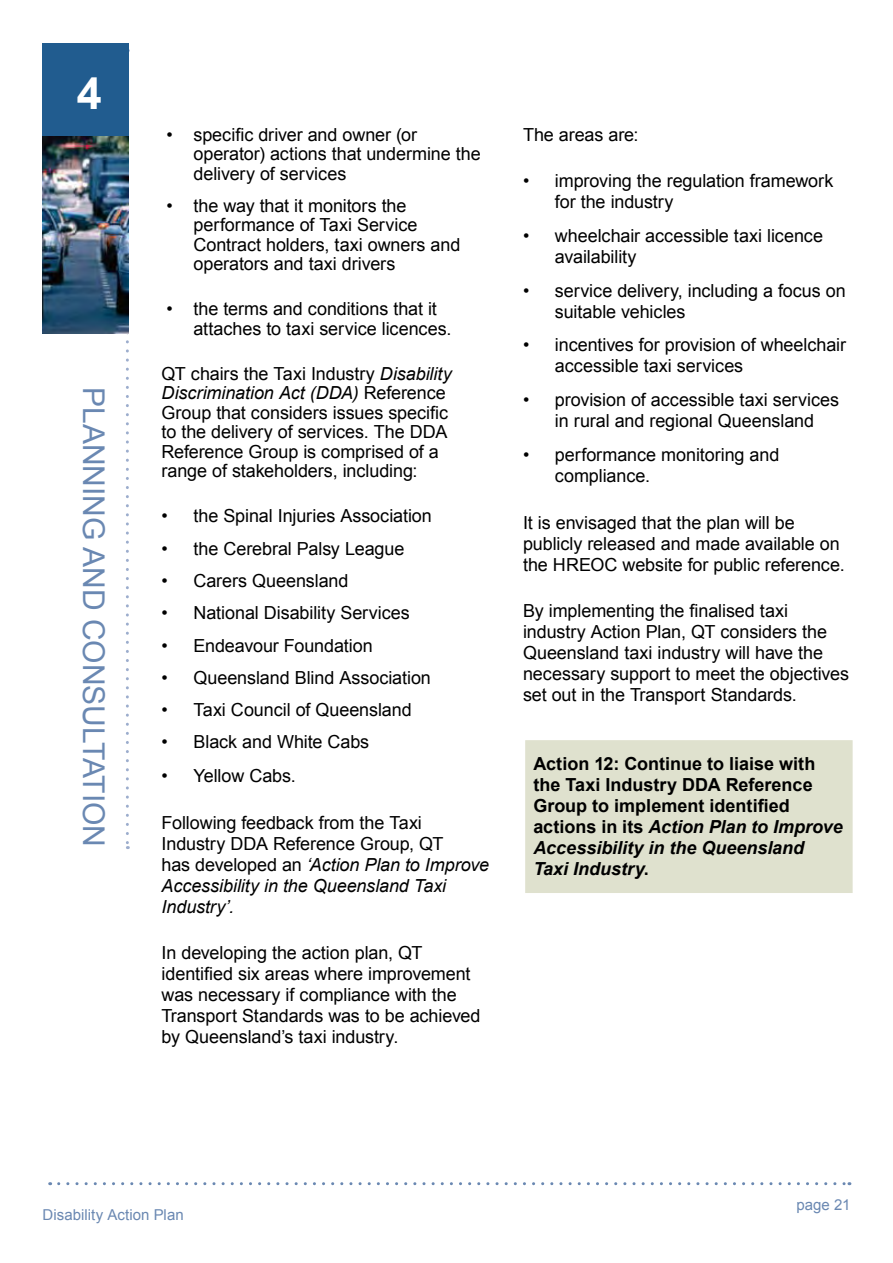
<style>
.page{position:relative;width:893px;height:1263px;background:#fff}
.page>*{position:absolute;margin:0;border:0;box-sizing:border-box;transform-origin:0 0}
.t1{font:700 45px "Arial";color:#fff}
.t2{font:30px "Arial";color:#6a88b2}
.t3{font:18px/21px "Arial";letter-spacing:-.005em;color:#000}
.t4{font:700 18px/21px "Arial";color:#000}
.t5{font:15px "Arial";color:#6a88b2}
.s1{font-style:italic}
</style>
<div class="page">
<svg style="left:59px;top:1182px;width:791px;height:3px"></svg>
<svg style="left:126px;top:334px;width:3px;height:515px"></svg>
<div style="left:43px;top:43px;width:86px;height:94px;background:#215c8f"></div>
<img style="left:43px;top:136px;width:86px;height:198px">
<div style="left:525px;top:740px;width:328px;height:153px;background:#dfe1ce"></div>
<h1 class="t1" style="left:77px;top:63px;width:27px">4</h1>
<h2 class="t2" style="left:113px;top:387px;width:456px;rotate:90deg">PLANNING AN D CONSULTATION</h2>
<p class="t3" style="left:193px;top:125px;width:289px;line-height:19.5px;text-indent:-27px">• specific driver and owner (or operator) actions that undermine the delivery of services</p>
<p class="t3" style="left:193px;top:196px;width:268px;line-height:19.5px;text-indent:-27px">• the way that it monitors the performance of Taxi Service<br>Contract holders, taxi owners and operators and taxi drivers</p>
<p class="t3" style="left:193px;top:300px;width:260px;line-height:19.5px;text-indent:-27px">• the terms and conditions that it attaches to taxi service licences.</p>
<p class="t3" style="left:162px;top:364px;width:292px;line-height:19.5px">QT chairs the Taxi I ndustry <span class="s1">Disability Discrimination Act (DDA)</span> Reference Group that considers issues specific to the delivery of services. The DDA Reference Group is comprised of a range of stakeholders, including:</p>
<p class="t3" style="left:162px;top:506px;width:272px">• the Spinal I njuries Association</p>
<p class="t3" style="left:162px;top:538px;width:244px">• the Cerebral Palsy League</p>
<p class="t3" style="left:162px;top:570px;width:188px">• Carers Queensland</p>
<p class="t3" style="left:162px;top:603px;width:250px">• National Disability Services</p>
<p class="t3" style="left:162px;top:635px;width:213px">• Endeavour Foundation</p>
<p class="t3" style="left:162px;top:667px;width:271px">• Queensland Blind Association</p>
<p class="t3" style="left:162px;top:699px;width:252px">• Taxi Council of Queensland</p>
<p class="t3" style="left:162px;top:732px;width:209px">• Black and White Cabs</p>
<p class="t3" style="left:162px;top:765px;width:136px">• Yellow Cabs.</p>
<p class="t3" style="left:162px;top:812px;width:329px">Following feedback from the Taxi<br>I ndustry DDA Reference Group, QT<br>has developed an <span class="s1">‘Action Plan to Improve<br>Accessibility in the Queensland Taxi<br>Industry’.</span></p>
<p class="t3" style="left:162px;top:942px;width:320px">I n developing the action plan, QT identified six areas where improvement was necessary if compliance with the Transport Standards was to be achieved by Queensland’s taxi industry.</p>
<p class="t3" style="left:523px;top:124px;width:117px">The areas are:</p>
<p class="t3" style="left:555px;top:171px;width:280px;text-indent:-32px">• improving the regulation framework for the industry</p>
<p class="t3" style="left:555px;top:225px;width:270px;text-indent:-32px">• wheelchair accessible taxi licence availability</p>
<p class="t3" style="left:555px;top:280px;width:292px;text-indent:-32px">• service delivery, including a focus on suitable vehicles</p>
<p class="t3" style="left:555px;top:335px;width:293px;text-indent:-32px">• incentives for provision of wheelchair accessible taxi services</p>
<p class="t3" style="left:523px;top:390px;width:318px;text-align:center">• provision of accessible taxi services in rural and regional Queensland</p>
<p class="t3" style="left:555px;top:444px;width:226px;text-indent:-32px">• performance monitoring and compliance.</p>
<p class="t3" style="left:523px;top:512px;width:318px">It is envisaged that the plan will be publicly released and made available on the HREOC</p>
<p class="t3" style="left:623px;top:554px;width:224px">website for public reference.</p>
<p class="t3" style="left:523px;top:600px;width:328px">By implementing the finalised taxi industry Action Plan, QT considers the Queensland taxi industry will have the necessary support to meet the objectives set out in the Transport Standards.</p>
<p class="t4" style="left:533px;top:753px;width:311px">Action 12: Continue to liaise with the Taxi Industry DDA Reference<br>Group to implement identified actions in its <span class="s1">Action Plan to Improve<br>Accessibility in the Queensland<br>Taxi Industry</span>.</p>
<p class="t5" style="left:43px;top:1205px;width:143px">Disability Action Plan</p>
<p class="t5" style="left:796px;top:1195px;width:55px">page 21</p>
</div>
